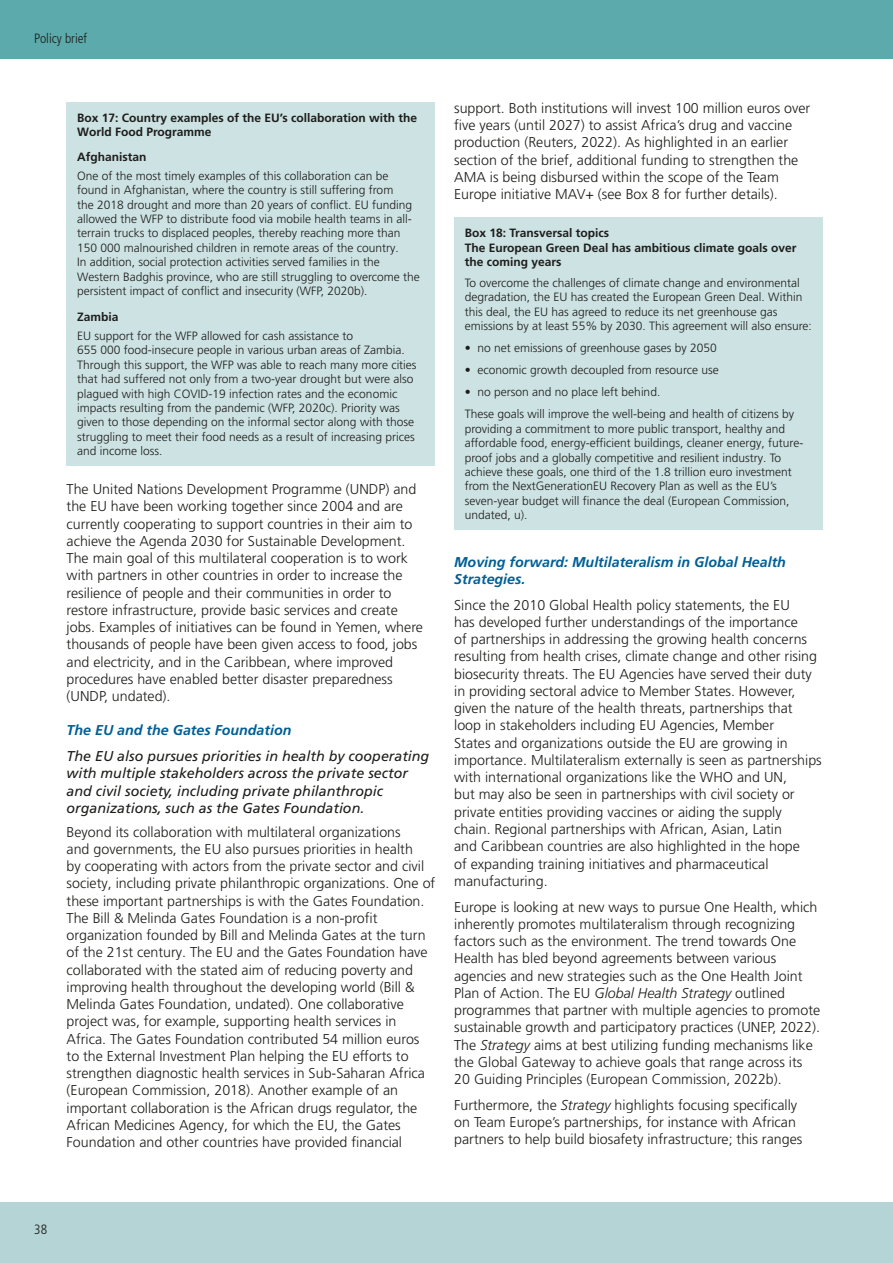
<style>
.page{position:relative;width:893px;height:1263px;background:#fff}
.page>*{position:absolute;margin:0;border:0;box-sizing:border-box;transform-origin:0 0}
.t1{font:300 14.25px/17.2px "Frutiger LT Pro";color:#1d1d1b}
.t2{font:italic 14.25px/17.2px "Frutiger LT Std";color:#1d1d1b}
.t3{font:italic 700 14.25px/17.2px "Frutiger LT Pro";color:#005f95}
.t4{font:300 condensed 13.5px "Frutiger LT Pro";color:#1d1d1b}
.t5{font:300 12px/14.4px "Frutiger LT Pro";color:#1d1d1b}
.t6{font:700 12px/14.4px "Frutiger LT Pro";color:#1d1d1b}
.s1{font-style:italic}
</style>
<div class="page">
<div style="left:0;top:0;width:893px;height:59px;background:#5caaab"></div>
<div style="left:0;top:1203px;width:893px;height:60px;background:#b4d4d5"></div>
<div style="left:67px;top:102px;width:368px;height:364px;background:#cde2e3"></div>
<div style="left:454px;top:218px;width:369px;height:312px;background:#cde2e3"></div>
<p class="t4" style="left:34px;top:31px;width:54px">Policy brief</p>
<p class="t6" style="left:77px;top:110px;width:341px">Box 17: Country examples of the EU’s collaboration with the<br>World Food Programme</p>
<p class="t6" style="left:77px;top:150px;width:71px">Afghanistan</p>
<p class="t5" style="left:77px;top:168px;width:344px">One of the most timely examples of this collaboration can be found in Afghanistan, where the country is still suffering from<br>the 2018 drought and more than 20 years of conflict. EU funding allowed the WFP to distribute food via mobile health teams in all&shy;terrain trucks to displaced peoples, thereby reaching more than 150 000 malnourished children in remote areas of the country.<br>In addition, social protection activities served families in the Western Badghis province, who are still struggling to overcome the persistent impact of conflict and insecurity (WFP, 2020b).</p>
<p class="t6" style="left:77px;top:310px;width:43px">Zambia</p>
<p class="t5" style="left:77px;top:329px;width:341px">EU support for the WFP allowed for cash assistance to<br>655 000 food-insecure people in various urban areas of Zambia.<br>Through this support, the WFP was able to reach many more cities that had suffered not only from a two-year drought but were also plagued with high COVID-19 infection rates and the economic impacts resulting from the pandemic (WFP, 2020c). Priority was given to those depending on the informal sector along with those struggling to meet their food needs as a result of increasing prices and income loss.</p>
<p class="t1" style="left:67px;top:481px;width:358px">The United Nations Development Programme (UNDP) and the EU have been working together since 2004 and are currently cooperating to support countries in their aim to achieve the Agenda 2030 for Sustainable Development.<br>The main goal of this multilateral cooperation is to work with partners in other countries in order to increase the resilience of people and their communities in order to restore infrastructure, provide basic services and create jobs. Examples of initiatives can be found in Yemen, where thousands of people have been given access to food, jobs and electricity, and in the Caribbean, where improved procedures have enabled better disaster preparedness (UNDP, undated).</p>
<p class="t3" style="left:67px;top:722px;width:226px">The EU and the Gates Foundation</p>
<p class="t2" style="left:67px;top:748px;width:364px">The EU also pursues priorities in health by cooperating with multiple stakeholders across the private sector and civil society, including private philanthropic organizations, such as the Gates Foundation.</p>
<p class="t1" style="left:67px;top:823px;width:370px">Beyond its collaboration with multilateral organizations<br>and governments, the EU also pursues priorities in health<br>by cooperating with actors from the private sector and civil society, including private philanthropic organizations. One of these important partnerships is with the Gates Foundation.<br>The Bill &amp; Melinda Gates Foundation is a non‑profit organization founded by Bill and Melinda Gates at the turn of the 21st century. The EU and the Gates Foundation have collaborated with the stated aim of reducing poverty and improving health throughout the developing world (Bill &amp; Melinda Gates Foundation, undated). One collaborative project was, for example, supporting health services in Africa. The Gates Foundation contributed 54 million euros to the External Investment Plan helping the EU efforts to strengthen diagnostic health services in Sub-Saharan Africa (European Commission, 2018). Another example of an important collaboration is the African drugs regulator, the African Medicines Agency, for which the EU, the Gates Foundation and other countries have provided financial</p>
<p class="t1" style="left:454px;top:99px;width:358px">support. Both institutions will invest 100 million euros over five years (until 2027) to assist Africa’s drug and vaccine production (Reuters, 2022). As highlighted in an earlier section of the brief, additional funding to strengthen the AMA is being disbursed within the scope of the Team Europe initiative MAV+ (see Box 8 for further details).</p>
<p class="t6" style="left:465px;top:226px;width:333px">Box 18: Transversal topics<br>The European Green Deal has ambitious climate goals over the coming years</p>
<p class="t5" style="left:465px;top:276px;width:349px">To overcome the challenges of climate change and environmental degradation, the EU has created the European Green Deal. Within this deal, the EU has agreed to reduce its net greenhouse gas emissions by at least 55% by 2030. This agreement will also ensure:</p>
<p class="t5" style="left:465px;top:341px;width:253px">• no net emissions of greenhouse gases by 2050</p>
<p class="t5" style="left:465px;top:363px;width:255px">• economic growth decoupled from resource use</p>
<p class="t5" style="left:465px;top:381px;width:331px;line-height:22px">• no person and no place left behind.<br>These goals will improve the well-being and health of citizens by</p>
<p class="t5" style="left:465px;top:422px;width:340px">providing a commitment to more public transport, healthy and affordable food, energy-efficient buildings, cleaner energy, future&shy;proof jobs and a globally competitive and resilient industry. To achieve these goals, one third of the 1.8 trillion euro investment from the NextGenerationEU Recovery Plan as well as the EU’s seven-year budget will finance the deal (European Commission, undated, u).</p>
<p class="t3" style="left:454px;top:553px;width:333px">Moving forward: Multilateralism in Global Health<br>Strategies.</p>
<p class="t1" style="left:454px;top:596px;width:369px">Since the 2010 Global Health policy statements, the EU<br>has developed further understandings of the importance<br>of partnerships in addressing the growing health concerns resulting from health crises, climate change and other rising biosecurity threats. The EU Agencies have served their duty in providing sectoral advice to Member States. However, given the nature of the health threats, partnerships that loop in stakeholders including EU Agencies, Member<br>States and organizations outside the EU are growing in importance. Multilateralism externally is seen as partnerships with international organizations like the WHO and UN,<br>but may also be seen in partnerships with civil society or private entities providing vaccines or aiding the supply<br>chain. Regional partnerships with African, Asian, Latin<br>and Caribbean countries are also highlighted in the hope<br>of expanding training initiatives and pharmaceutical manufacturing.</p>
<p class="t1" style="left:454px;top:898px;width:368px">Europe is looking at new ways to pursue One Health, which inherently promotes multilateralism through recognizing factors such as the environment. The trend towards One Health has bled beyond agreements between various agencies and new strategies such as the One Health Joint Plan of Action. The EU <span class="s1">Global Health Strategy</span> outlined programmes that partner with multiple agencies to promote sustainable growth and participatory practices (UNEP, 2022).<br>The <span class="s1">Strategy</span> aims at best utilizing funding mechanisms like the Global Gateway to achieve goals that range across its 20 Guiding Principles (European Commission, 2022b).</p>
<p class="t1" style="left:454px;top:1096px;width:350px">Furthermore, the <span class="s1">Strategy</span> highlights focusing specifically on Team Europe’s partnerships, for instance with African partners to help build biosafety infrastructure; this ranges</p>
<p class="t4" style="left:34px;top:1222px;width:14px">38</p>
</div>
